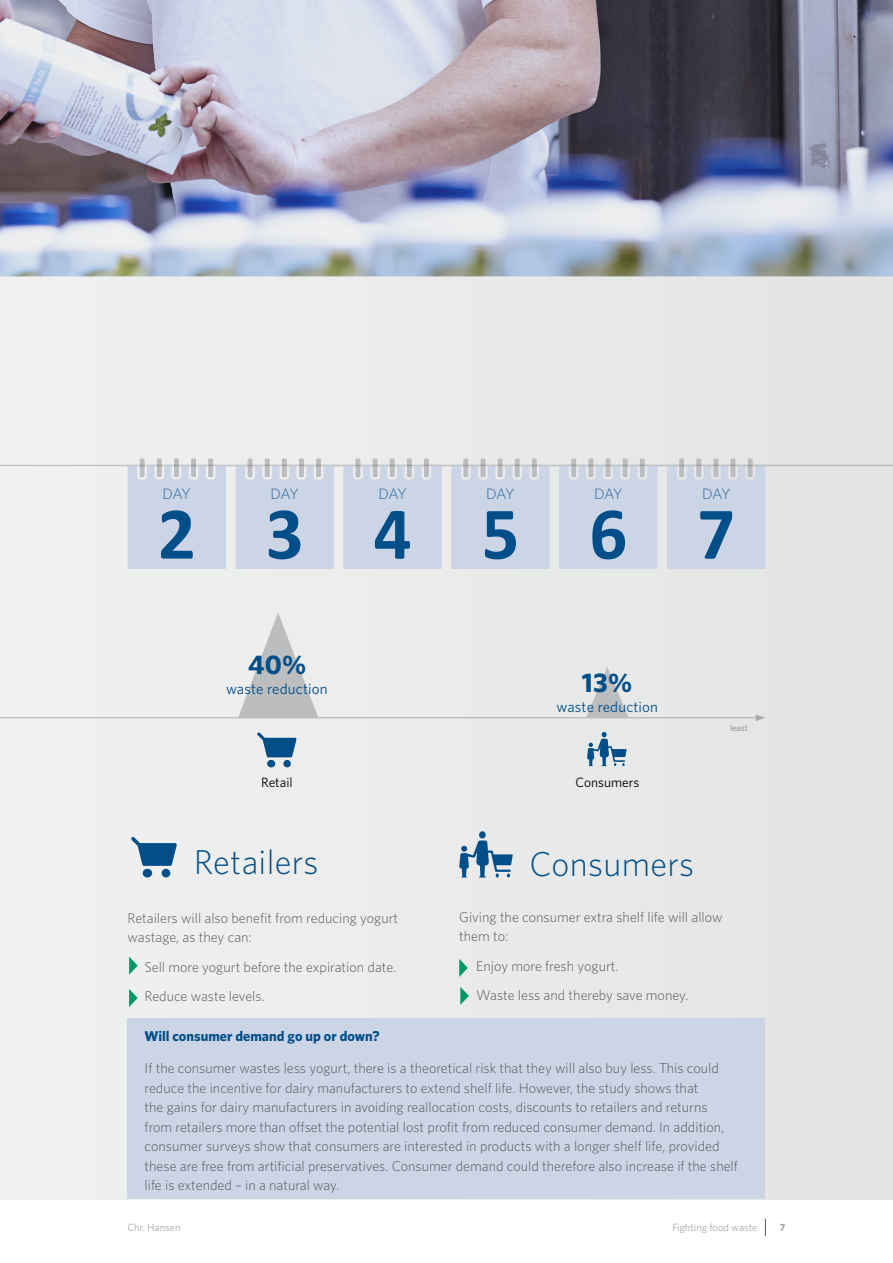
<style>
.page{position:relative;width:893px;height:1263px;background:#fff}
.page>*{position:absolute;margin:0;border:0;box-sizing:border-box;transform-origin:0 0}
.t1{font:700 75px "Calibri";color:#024e88}
.t2{font:300 34.5px "Whitney";letter-spacing:.01em;color:#024e88}
.t3{font:700 27px "Whitney";color:#024e88}
.t4{font:15px "Whitney";letter-spacing:.01em;color:#024e88}
.t5{font:300 15px "Whitney";letter-spacing:-.065em;color:#296499}
.t6{font:300 14.25px/19.5px "Whitney";color:#57585a}
.t7{font:700 14.25px "Whitney";color:#024e88}
.t8{font:13.5px "Whitney";color:#000002}
.t9{font:10.5px "Whitney";color:#a8a9ad}
.t10{font:700 10.5px "Whitney";color:#a8a9ad}
.t11{font:9px "Whitney";color:#808285}
</style>
<div class="page">
<svg style="left:765px;top:1219px;width:1px;height:17px"></svg>
<div style="left:0;top:276px;width:893px;height:923px;background:#eaebea"></div>
<img style="left:0;top:0;width:893px;height:276px">
<hr style="left:0;top:717px;width:758px;height:1px;background:#bcbdc0">
<svg style="left:756px;top:714px;width:9px;height:7px"></svg>
<svg style="left:586px;top:667px;width:42px;height:50px"></svg>
<svg style="left:587px;top:732px;width:40px;height:34px"></svg>
<svg style="left:238px;top:613px;width:80px;height:104px"></svg>
<svg style="left:257px;top:732px;width:40px;height:25px"></svg>
<div style="left:267px;top:760px;width:8px;height:7px;background:#024e88;border-radius:50%"></div>
<div style="left:283px;top:760px;width:8px;height:7px;background:#024e88;border-radius:50%"></div>
<div style="left:127px;top:1018px;width:638px;height:181px;background:#ccd5e6"></div>
<svg style="left:131px;top:837px;width:46px;height:29px"></svg>
<div style="left:143px;top:869px;width:9px;height:8px;background:#024e88;border-radius:50%"></div>
<div style="left:162px;top:869px;width:8px;height:8px;background:#024e88;border-radius:50%"></div>
<svg style="left:459px;top:840px;width:54px;height:37px"></svg>
<div style="left:479px;top:831px;width:7px;height:7px;background:#024e88;border-radius:50%"></div>
<svg style="left:128px;top:458px;width:98px;height:111px;background:#cdd6e4"></svg>
<svg style="left:343px;top:458px;width:99px;height:111px;background:#cdd5e4"></svg>
<svg style="left:559px;top:458px;width:98px;height:111px;background:#cdd5e4"></svg>
<svg style="left:235px;top:458px;width:99px;height:111px;background:#ced6e4"></svg>
<svg style="left:451px;top:458px;width:99px;height:111px;background:#cdd5e4"></svg>
<svg style="left:667px;top:458px;width:98px;height:111px;background:#cdd5e4"></svg>
<svg style="left:459px;top:959px;width:9px;height:18px"></svg>
<svg style="left:460px;top:987px;width:9px;height:18px"></svg>
<svg style="left:129px;top:956px;width:9px;height:19px"></svg>
<svg style="left:129px;top:989px;width:9px;height:18px"></svg>
<hr style="left:0;top:465px;width:893px;height:1px;background:#d1d2d4">
<p class="t5" style="left:163px;top:483px;width:30px">DAY</p>
<h1 class="t1" style="left:158px;top:487px;width:40px">2</h1>
<p class="t5" style="left:271px;top:483px;width:30px">DAY</p>
<h1 class="t1" style="left:266px;top:487px;width:40px">3</h1>
<h3 class="t3" style="left:248px;top:647px;width:60px">40%</h3>
<p class="t4" style="left:226px;top:678px;width:103px">waste reduction</p>
<p class="t8" style="left:261px;top:774px;width:33px">Retail</p>
<p class="t5" style="left:378px;top:483px;width:30px">DAY</p>
<h1 class="t1" style="left:374px;top:487px;width:40px">4</h1>
<p class="t5" style="left:486px;top:483px;width:30px">DAY</p>
<h1 class="t1" style="left:481px;top:487px;width:40px">5</h1>
<p class="t5" style="left:594px;top:483px;width:30px">DAY</p>
<h1 class="t1" style="left:589px;top:487px;width:40px">6</h1>
<p class="t5" style="left:702px;top:483px;width:30px">DAY</p>
<h1 class="t1" style="left:697px;top:487px;width:40px">7</h1>
<h3 class="t3" style="left:582px;top:665px;width:52px">13%</h3>
<p class="t4" style="left:556px;top:697px;width:103px">waste reduction</p>
<p class="t8" style="left:576px;top:773px;width:65px">Consumers</p>
<p class="t11" style="left:730px;top:722px;width:19px">least</p>
<h2 class="t2" style="left:194px;top:839px;width:126px">Retailers</h2>
<h2 class="t2" style="left:529px;top:841px;width:166px">Consumers</h2>
<p class="t6" style="left:128px;top:908px;width:272px">Retailers will also benefit from reducing yogurt wastage, as they can:</p>
<p class="t6" style="left:145px;top:952px;width:253px;line-height:29.2px">Sell more yogurt before the expiration date.<br>Reduce waste levels.</p>
<p class="t6" style="left:459px;top:907px;width:265px">Giving the consumer extra shelf life will allow them to:</p>
<p class="t6" style="left:476px;top:951px;width:214px;line-height:29.2px">Enjoy more fresh yogurt.<br>Waste less and thereby save money.</p>
<p class="t7" style="left:145px;top:1026px;width:237px">Will consumer demand go up or down?</p>
<p class="t6" style="left:145px;top:1058px;width:595px">If the consumer wastes less yogurt, there is a theoretical risk that they will also buy less. This could reduce the incentive for dairy manufacturers to extend shelf life. However, the study shows that<br>the gains for dairy manufacturers in avoiding reallocation costs, discounts to retailers and returns from retailers more than offset the potential lost profit from reduced consumer demand. In addition, consumer surveys show that consumers are interested in products with a longer shelf life, provided these are free from artificial preservatives. Consumer demand could therefore also increase if the shelf life is extended – in a natural way.</p>
<p class="t9" style="left:128px;top:1220px;width:54px">Chr. Hansen</p>
<p class="t9" style="left:672px;top:1220px;width:86px">Fighting food waste</p>
<p class="t10" style="left:780px;top:1220px;width:7px">7</p>
</div>
